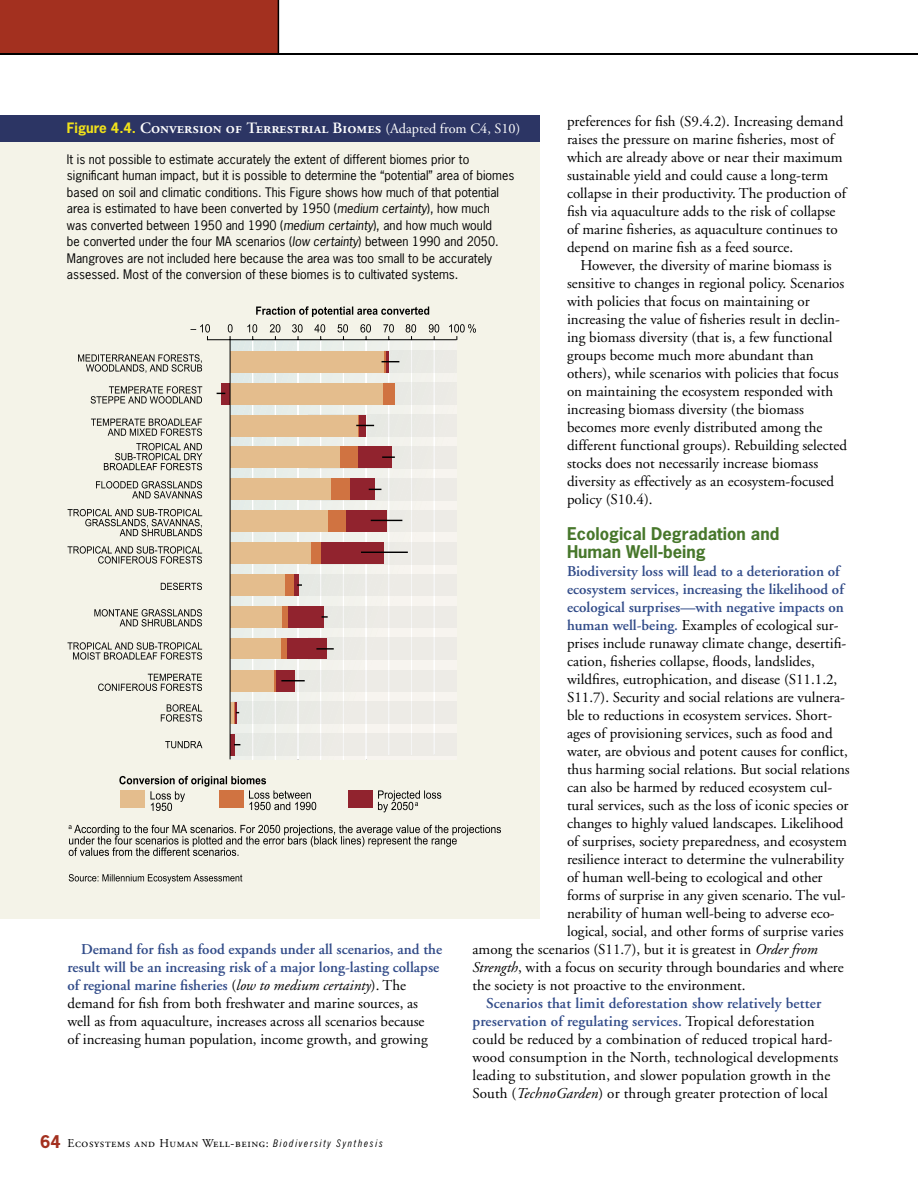
<style>
.page{position:relative;width:918px;height:1188px;background:#fff}
.page>*{position:absolute;margin:0;border:0;box-sizing:border-box;transform-origin:0 0}
.HEAD{font:700 16.5px/18px "News Gothic Std";color:#47772b}
.FIGURE_GRAPHIC_Copy{font:15.75px "Adobe Garamond Semibold SC";color:#fff}
.BODY_TEXT{font:15px/18px "Adobe Garamond";color:#000}
.BODY_TEXT-2{font:600 15px "Adobe Garamond";color:#324c89}
.FIGURE_GRAPHIC_Copy-2{font:12.3px/16.5px "News Gothic Std";color:#000}
.t1{font:12px "Adobe Garamond Regular SC";letter-spacing:.05em;color:#000}
.s1{font-weight:600;color:#324c89}
.s2{font-style:italic}
.s3{font-family:"News Gothic Std";font-weight:700;font-size:13.5px;color:#f1e21a}
.s4{font-family:"Adobe Garamond";font-size:14.25px}
.s5{font-family:"News Gothic Std";font-weight:700;font-size:16.5px;color:#a3301f}
.s6{font-family:"News Gothic BT";font-style:italic;font-stretch:condensed;font-size:10.5px}
</style>
<div class="page">
<div style="left:0;top:0;width:278px;height:54px;background:#a3301f"></div>
<hr style="left:278px;top:0;width:1px;height:54px;background:#000">
<hr style="left:0;top:53px;width:918px;height:1px;background:#000">
<div style="left:0;top:120px;width:540px;height:799px;background:#f4f3e8"></div>
<div style="left:0;top:115px;width:540px;height:27px;background:#2c3564"></div>
<div style="left:253px;top:340px;width:1px;height:420px;border:1px solid #fff"></div>
<div style="left:275px;top:340px;width:1px;height:420px;border:1px solid #fff"></div>
<div style="left:298px;top:340px;width:1px;height:420px;border:1px solid #fff"></div>
<div style="left:321px;top:340px;width:1px;height:420px;border:1px solid #fff"></div>
<div style="left:343px;top:340px;width:1px;height:420px;border:1px solid #fff"></div>
<div style="left:366px;top:340px;width:1px;height:420px;border:1px solid #fff"></div>
<div style="left:348px;top:790px;width:24px;height:17px;background:#91232e"></div>
<svg style="left:165px;top:741px;width:37px;height:7px"></svg>
<svg style="left:161px;top:704px;width:41px;height:18px"></svg>
<svg style="left:98px;top:674px;width:104px;height:17px"></svg>
<svg style="left:94px;top:609px;width:108px;height:18px"></svg>
<svg style="left:68px;top:642px;width:134px;height:18px"></svg>
<svg style="left:161px;top:583px;width:41px;height:7px"></svg>
<svg style="left:68px;top:546px;width:134px;height:18px"></svg>
<svg style="left:91px;top:418px;width:111px;height:18px"></svg>
<svg style="left:78px;top:354px;width:124px;height:19px"></svg>
<svg style="left:104px;top:443px;width:98px;height:27px"></svg>
<svg style="left:68px;top:509px;width:134px;height:27px"></svg>
<svg style="left:96px;top:481px;width:106px;height:17px"></svg>
<svg style="left:91px;top:386px;width:111px;height:18px"></svg>
<svg style="left:119px;top:776px;width:197px;height:35px"></svg>
<svg style="left:378px;top:790px;width:63px;height:22px"></svg>
<svg style="left:69px;top:825px;width:432px;height:31px"></svg>
<svg style="left:69px;top:874px;width:173px;height:9px"></svg>
<svg style="left:256px;top:306px;width:173px;height:11px"></svg>
<svg style="left:191px;top:324px;width:19px;height:16px"></svg>
<hr style="left:207px;top:339px;width:249px;height:1px;background:#000">
<hr style="left:230px;top:339px;width:1px;height:420px;background:#000">
<svg style="left:217px;top:324px;width:259px;height:432px"></svg>
<p class="BODY_TEXT" style="left:567px;top:113px;width:281px">preferences for fish (S9.4.2). Increasing demand raises the pressure on marine fisheries, most of which are already above or near their maximum sustainable yield and could cause a long-term collapse in their productivity. The production of fish via aquaculture adds to the risk of collapse of marine fisheries, as aquaculture continues to depend on marine fish as a feed source.</p>
<p class="BODY_TEXT" style="left:567px;top:257px;width:282px;text-indent:14px">However, the diversity of marine biomass is sensitive to changes in regional policy. Scenarios with policies that focus on maintaining or increasing the value of fisheries result in declin&shy;ing biomass diversity (that is, a few functional groups become much more abundant than others), while scenarios with policies that focus on maintaining the ecosystem responded with increasing biomass diversity (the biomass becomes more evenly distributed among the different functional groups). Rebuilding selected stocks does not necessarily increase biomass diversity as effectively as an ecosystem-focused policy (S10.4).</p>
<p class="HEAD" style="left:567px;top:524px;width:214px">Ecological Degradation and<br>Human Well-being</p>
<p class="BODY_TEXT-2" style="left:567px;top:563px;width:274px">Biodiversity loss will lead to a deterioration of</p>
<p class="BODY_TEXT-2" style="left:567px;top:581px;width:278px">ecosystem services, increasing the likelihood of</p>
<p class="BODY_TEXT-2" style="left:567px;top:599px;width:278px">ecological surprises—with negative impacts on</p>
<p class="BODY_TEXT" style="left:567px;top:617px;width:273px"><span class="s1">human well-being.</span> Examples of ecological sur-</p>
<p class="BODY_TEXT" style="left:567px;top:635px;width:281px">prises include runaway climate change, desertifi-</p>
<p class="BODY_TEXT" style="left:567px;top:653px;width:249px">cation, fisheries collapse, floods, landslides,</p>
<p class="BODY_TEXT" style="left:567px;top:671px;width:272px">wildfires, eutrophication, and disease (S11.1.2,</p>
<p class="BODY_TEXT" style="left:567px;top:689px;width:280px">S11.7). Security and social relations are vulnera-</p>
<p class="BODY_TEXT" style="left:567px;top:707px;width:267px">ble to reductions in ecosystem services. Short-</p>
<p class="BODY_TEXT" style="left:567px;top:725px;width:267px">ages of provisioning services, such as food and</p>
<p class="BODY_TEXT" style="left:567px;top:743px;width:282px">water, are obvious and potent causes for conflict,</p>
<p class="BODY_TEXT" style="left:567px;top:761px;width:284px">thus harming social relations. But social relations</p>
<p class="BODY_TEXT" style="left:567px;top:779px;width:267px">can also be harmed by reduced ecosystem cul-</p>
<p class="BODY_TEXT" style="left:567px;top:797px;width:283px">tural services, such as the loss of iconic species or</p>
<p class="BODY_TEXT" style="left:567px;top:815px;width:278px">changes to highly valued landscapes. Likelihood</p>
<p class="BODY_TEXT" style="left:567px;top:833px;width:281px">of surprises, society preparedness, and ecosystem</p>
<p class="BODY_TEXT" style="left:567px;top:851px;width:279px">resilience interact to determine the vulnerability</p>
<p class="BODY_TEXT" style="left:567px;top:869px;width:257px">of human well-being to ecological and other</p>
<p class="BODY_TEXT" style="left:567px;top:887px;width:280px">forms of surprise in any given scenario. The vul-</p>
<p class="BODY_TEXT" style="left:567px;top:905px;width:269px">nerability of human well-being to adverse eco-</p>
<p class="BODY_TEXT" style="left:567px;top:923px;width:278px">logical, social, and other forms of surprise varies</p>
<p class="BODY_TEXT" style="left:472px;top:941px;width:347px">among the scenarios (S11.7), but it is greatest in <span class="s2">Order from</span></p>
<p class="BODY_TEXT" style="left:472px;top:959px;width:373px"><span class="s2">Strength</span>, with a focus on security through boundaries and where</p>
<p class="BODY_TEXT" style="left:472px;top:977px;width:275px">the society is not proactive to the environment.</p>
<p class="BODY_TEXT" style="left:472px;top:995px;width:367px;text-indent:14px"><span class="s1">Scenarios that limit deforestation show relatively better preservation of regulating services.</span> Tropical deforestation could be reduced by a combination of reduced tropical hard&shy;wood consumption in the North, technological developments leading to substitution, and slower population growth in the South (<span class="s2">TechnoGarden</span>) or through greater protection of local</p>
<p class="FIGURE_GRAPHIC_Copy" style="left:67px;top:120px;width:455px"><span class="s3">Figure 4.4.</span> Conversion of Terrestrial Biomes <span class="s4">(Adapted from C4, S10)</span></p>
<p class="FIGURE_GRAPHIC_Copy-2" style="left:67px;top:151px;width:449px">It is not possible to estimate accurately the extent of different biomes prior to significant human impact, but it is possible to determine the “potential” area of biomes based on soil and climatic conditions. This Figure shows how much of that potential area is estimated to have been converted by 1950 (<span class="s2">medium certainty</span>), how much<br>was converted between 1950 and 1990 (<span class="s2">medium certainty</span>), and how much would<br>be converted under the four MA scenarios (<span class="s2">low certainty</span>) between 1990 and 2050.<br>Mangroves are not included here because the area was too small to be accurately assessed. Most of the conversion of these biomes is to cultivated systems.</p>
<p class="BODY_TEXT" style="left:68px;top:941px;width:376px;text-indent:14px"><span class="s1">Demand for fish as food expands under all scenarios, and the result will be an increasing risk of a major long-lasting collapse of regional marine fisheries</span> (<span class="s2">low to medium certainty</span>). The demand for fish from both freshwater and marine sources, as well as from aquaculture, increases across all scenarios because<br>of increasing human population, income growth, and growing</p>
<p class="t1" style="left:40px;top:1137px;width:344px"><span class="s5">64</span> Ecosystems and Human Well-being: <span class="s6">Biodiversity Synthesis</span></p>
</div>
